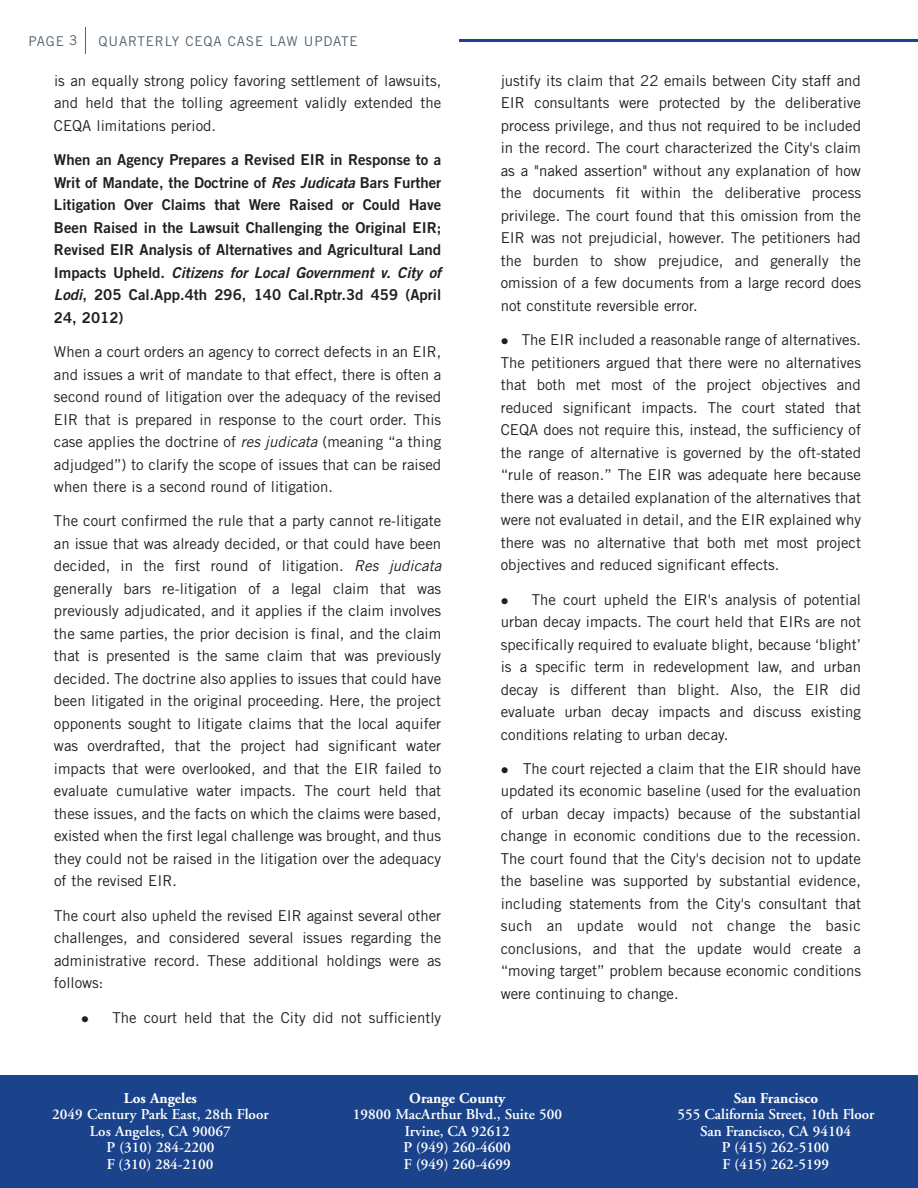
<style>
.page{position:relative;width:918px;height:1188px;background:#fff}
.page>*{position:absolute;margin:0;border:0;box-sizing:border-box;transform-origin:0 0}
.t1{font:15px/22.5px "Trade Gothic";color:#231f20;text-align:justify}
.t2{font:15px/22.5px "Trade Gothic Bold Two";color:#231f20;text-align:justify}
.t3{font:600 15px "Adobe Garamond";color:#fff}
.t4{font:700 15px "Adobe Garamond";color:#fff}
.t5{font:13.5px "Trade Gothic";letter-spacing:.06em;color:#52626f}
.s1{font-style:italic}
</style>
<div class="page">
<hr style="left:459px;top:39px;width:459px;height:3px;background:#1a438c">
<svg style="left:85px;top:27px;width:1px;height:27px"></svg>
<div style="left:0;top:1075px;width:918px;height:113px;background:#1a438c"></div>
<p class="t5" style="left:28px;top:36px;width:50px">PAGE 3</p>
<p class="t5" style="left:99px;top:36px;width:261px">QUARTERLY CEQA CASE LAW UPDATE</p>
<p class="t1" style="left:54px;top:71px;width:389px">is an equally strong policy favoring settlement of lawsuits, and held that the tolling agreement validly extended the CEQA limitations period.</p>
<p class="t2" style="left:54px;top:150px;width:389px">When an Agency Prepares a Revised EIR in Response to a Writ of Mandate, the Doctrine of <span class="s1">Res Judicata</span> Bars Further Litigation Over Claims that Were Raised or Could Have Been Raised in the Lawsuit Challenging the Original EIR; Revised EIR Analysis of Alternatives and Agricultural Land Impacts Upheld. <span class="s1">Citizens for Local Government v. City of Lodi</span>, 205 Cal.App.4th 296, 140 Cal.Rptr.3d 459 (April 24, 2012)</p>
<p class="t1" style="left:54px;top:342px;width:389px">When a court orders an agency to correct defects in an EIR, and issues a writ of mandate to that effect, there is often a second round of litigation over the adequacy of the revised EIR that is prepared in response to the court order. This case applies the doctrine of <span class="s1">res judicata</span> (meaning “a thing adjudged”) to clarify the scope of issues that can be raised when there is a second round of litigation.</p>
<p class="t1" style="left:54px;top:511px;width:389px">The court confirmed the rule that a party cannot re-litigate an issue that was already decided, or that could have been decided, in the first round of litigation. <span class="s1">Res judicata </span>generally bars re-litigation of a legal claim that was previously adjudicated, and it applies if the claim involves the same parties, the prior decision is final, and the claim that is presented is the same claim that was previously decided. The doctrine also applies to issues that could have been litigated in the original proceeding. Here, the project opponents sought to litigate claims that the local aquifer was overdrafted, that the project had significant water impacts that were overlooked, and that the EIR failed to evaluate cumulative water impacts. The court held that these issues, and the facts on which the claims were based, existed when the first legal challenge was brought, and thus they could not be raised in the litigation over the adequacy of the revised EIR.</p>
<p class="t1" style="left:54px;top:906px;width:389px">The court also upheld the revised EIR against several other challenges, and considered several issues regarding the administrative record. These additional holdings were as follows:</p>
<p class="t1" style="left:112px;top:1007px;width:330px">The court held that the City did not sufficiently</p>
<p class="t1" style="left:501px;top:71px;width:362px">justify its claim that 22 emails between City staff and EIR consultants were protected by the deliberative process privilege, and thus not required to be included in the record. The court characterized the City's claim as a "naked assertion" without any explanation of how the documents fit within the deliberative process privilege. The court found that this omission from the EIR was not prejudicial, however. The petitioners had the burden to show prejudice, and generally the omission of a few documents from a large record does not constitute reversible error.</p>
<p class="t1" style="left:501px;top:330px;width:362px;text-indent:21px">The EIR included a reasonable range of alternatives.<br>The petitioners argued that there were no alternatives that both met most of the project objectives and reduced significant impacts. The court stated that CEQA does not require this, instead, the sufficiency of the range of alternative is governed by the oft-stated “rule of reason.” The EIR was adequate here because there was a detailed explanation of the alternatives that were not evaluated in detail, and the EIR explained why there was no alternative that both met most project objectives and reduced significant effects.</p>
<p class="t1" style="left:501px;top:589px;width:362px;text-indent:31px">The court upheld the EIR's analysis of potential urban decay impacts. The court held that EIRs are not specifically required to evaluate blight, because ‘blight’ is a specific term in redevelopment law, and urban decay is different than blight. Also, the EIR did evaluate urban decay impacts and discuss existing conditions relating to urban decay.</p>
<p class="t1" style="left:501px;top:759px;width:362px;text-indent:23px">The court rejected a claim that the EIR should have updated its economic baseline (used for the evaluation of urban decay impacts) because of the substantial change in economic conditions due to the recession.<br>The court found that the City's decision not to update the baseline was supported by substantial evidence, including statements from the City's consultant that such an update would not change the basic conclusions, and that the update would create a “moving target” problem because economic conditions were continuing to change.</p>
<p class="t4" style="left:124px;top:1092px;width:75px">Los Angeles</p>
<p class="t4" style="left:409px;top:1092px;width:98px">Orange County</p>
<p class="t4" style="left:734px;top:1092px;width:86px">San Francisco</p>
<p class="t3" style="left:52px;top:1109px;width:218px">2049 Century Park East, 28th Floor</p>
<p class="t3" style="left:353px;top:1109px;width:211px">19800 MacArthur Blvd., Suite 500</p>
<p class="t3" style="left:677px;top:1109px;width:199px">555 California Street, 10th Floor</p>
<p class="t3" style="left:90px;top:1125px;width:142px">Los Angeles, CA 90067</p>
<p class="t3" style="left:405px;top:1125px;width:107px">Irvine, CA 92612</p>
<p class="t3" style="left:700px;top:1125px;width:152px">San Francisco, CA 94104</p>
<p class="t3" style="left:106px;top:1142px;width:110px">P (310) 284-2200</p>
<p class="t3" style="left:403px;top:1142px;width:109px">P (949) 260-4600</p>
<p class="t3" style="left:722px;top:1142px;width:109px">P (415) 262-5100</p>
<p class="t3" style="left:107px;top:1158px;width:108px">F (310) 284-2100</p>
<p class="t3" style="left:404px;top:1158px;width:108px">F (949) 260-4699</p>
<p class="t3" style="left:722px;top:1158px;width:108px">F (415) 262-5199</p>
</div>
